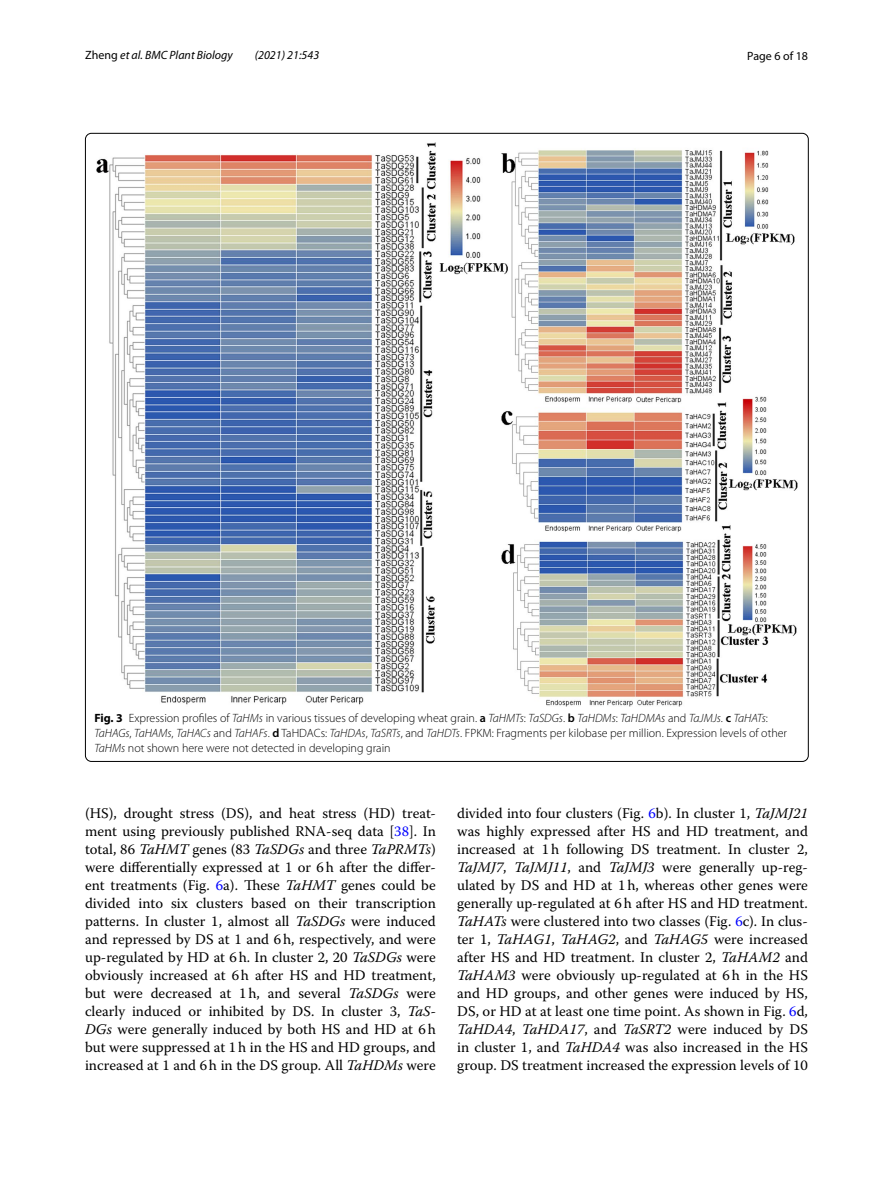
<style>
.page{position:relative;width:893px;height:1187px;background:#fff}
.page>*{position:absolute;margin:0;border:0;box-sizing:border-box;transform-origin:0 0}
.t1{font:14.7px/18px "Warnock Pro";color:#000;text-align:justify}
.t2{font:300 12px/15px "Myriad Pro";color:#000}
.t3{font:italic 12px "Myriad Pro";color:#000}
.t4{font:12px "Myriad Pro";color:#000}
.s1{font-style:normal}
.s2{font-weight:700}
.s3{font-style:italic}
.s4{font-weight:600}
.s5{color:#00f}
</style>
<div class="page">
<img style="left:97px;top:142px;width:700px;height:565px">
<p class="t3" style="left:85px;top:48px;width:149px"><span class="s1">Zheng</span> et al. BMC Plant Biology</p>
<p class="t3" style="left:255px;top:48px;width:66px">(2021) 21:543</p>
<p class="t4" style="left:747px;top:48px;width:62px">Page 6 of 18</p>
<p class="t2" style="left:94px;top:710px;width:694px"><span class="s2">Fig. 3</span> Expression profiles of <span class="s3">TaHMs</span> in various tissues of developing wheat grain. <span class="s4">a</span> <span class="s3">TaHMTs</span>: <span class="s3">TaSDGs</span>. <span class="s4">b</span> <span class="s3">TaHDMs</span>: <span class="s3">TaHDMAs</span> and <span class="s3">TaJMJs</span>. <span class="s4">c</span> <span class="s3">TaHATs</span>:<br><span class="s3">TaHAGs</span>, <span class="s3">TaHAMs</span>, <span class="s3">TaHACs</span> and <span class="s3">TaHAFs</span>. <span class="s4">d</span> TaHDACs: <span class="s3">TaHDAs</span>, <span class="s3">TaSRTs</span>, and <span class="s3">TaHDTs</span>. FPKM: Fragments per kilobase per million. Expression levels of other<br><span class="s3">TaHMs</span> not shown here were not detected in developing grain</p>
<p class="t1" style="left:85px;top:804px;width:352px">(HS), drought stress (DS), and heat stress (HD) treat&shy;ment using previously published RNA-seq data [<span class="s5">38</span>]. In total, 86 <span class="s3">TaHMT</span> genes (83 <span class="s3">TaSDGs</span> and three <span class="s3">TaPRMTs</span>) were differentially expressed at 1 or 6h after the differ&shy;ent treatments (Fig. <span class="s5">6</span>a). These <span class="s3">TaHMT</span> genes could be divided into six clusters based on their transcription patterns. In cluster 1, almost all <span class="s3">TaSDGs</span> were induced and repressed by DS at 1 and 6h, respectively, and were up-regulated by HD at 6h. In cluster 2, 20 <span class="s3">TaSDGs</span> were obviously increased at 6h after HS and HD treatment, but were decreased at 1h, and several <span class="s3">TaSDGs</span> were clearly induced or inhibited by DS. In cluster 3, <span class="s3">TaS-DGs</span> were generally induced by both HS and HD at 6h but were suppressed at 1h in the HS and HD groups, and increased at 1 and 6h in the DS group. All <span class="s3">TaHDMs</span> were</p>
<p class="t1" style="left:457px;top:804px;width:352px">divided into four clusters (Fig. <span class="s5">6</span>b). In cluster 1, <span class="s3">TaJMJ21 </span>was highly expressed after HS and HD treatment, and increased at 1h following DS treatment. In cluster 2, <span class="s3">TaJMJ7</span>, <span class="s3">TaJMJ11</span>, and <span class="s3">TaJMJ3</span> were generally up-reg&shy;ulated by DS and HD at 1h, whereas other genes were generally up-regulated at 6h after HS and HD treatment.<br><span class="s3">TaHATs</span> were clustered into two classes (Fig. <span class="s5">6</span>c). In clus&shy;ter 1, <span class="s3">TaHAG1</span>, <span class="s3">TaHAG2</span>, and <span class="s3">TaHAG5</span> were increased after HS and HD treatment. In cluster 2, <span class="s3">TaHAM2</span> and <span class="s3">TaHAM3</span> were obviously up-regulated at 6h in the HS and HD groups, and other genes were induced by HS, DS, or HD at at least one time point. As shown in Fig. <span class="s5">6</span>d, <span class="s3">TaHDA4</span>, <span class="s3">TaHDA17</span>, and <span class="s3">TaSRT2</span> were induced by DS in cluster 1, and <span class="s3">TaHDA4</span> was also increased in the HS group. DS treatment increased the expression levels of 10</p>
</div>
